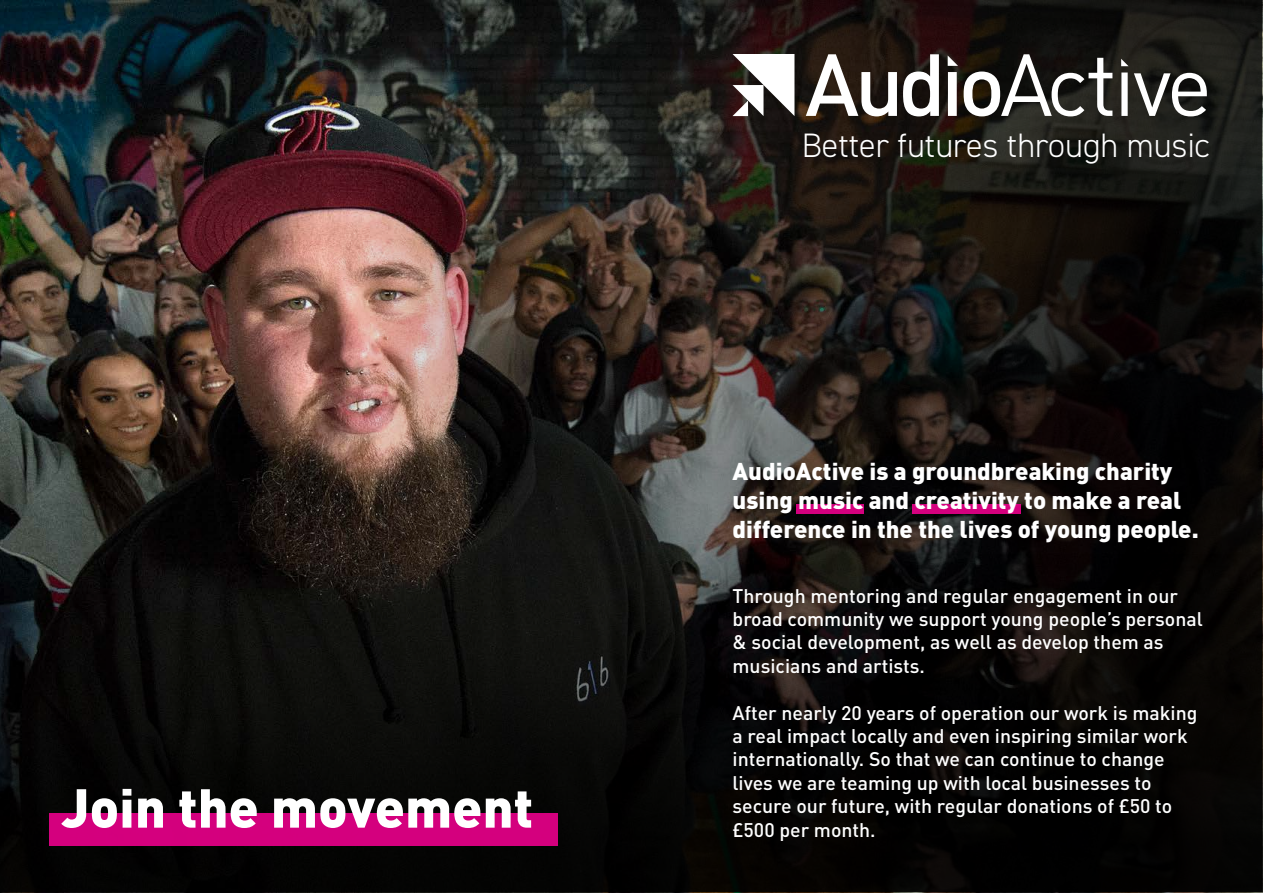
<style>
.page{position:relative;width:1263px;height:893px;background:#fff}
.page>*{position:absolute;margin:0;border:0;box-sizing:border-box;transform-origin:0 0}
.t1{font:900 54px "DIN";color:#fff}
.t2{font:300 33.9px "DIN2014";color:#fff}
.t3{font:900 24px/28.8px "DIN";color:#fff}
.t4{font:500 19.5px/23.4px "DIN";color:#fff}
</style>
<div class="page">
<img style="left:0;top:0;width:1263px;height:893px">
<img style="left:159px;top:1px;width:1103px;height:891px">
<svg style="left:0;top:514px;width:1262px;height:377px;background:#0c0b09"></svg>
<div style="left:796px;top:504px;width:68px;height:10px;background:#d4007e"></div>
<div style="left:912px;top:504px;width:108px;height:10px;background:#d4007e"></div>
<div style="left:49px;top:813px;width:508px;height:33px;background:#d4007e"></div>
<svg style="left:806px;top:54px;width:91px;height:62px"></svg>
<svg style="left:903px;top:54px;width:36px;height:62px"></svg>
<svg style="left:948px;top:55px;width:10px;height:61px"></svg>
<svg style="left:964px;top:54px;width:148px;height:62px"></svg>
<svg style="left:1121px;top:59px;width:7px;height:57px"></svg>
<svg style="left:1134px;top:73px;width:73px;height:43px"></svg>
<svg style="left:732px;top:54px;width:62px;height:62px"></svg>
<h1 class="t1" style="left:62px;top:772px;width:473px">Join the movement</h1>
<h2 class="t2" style="left:802px;top:125px;width:409px">Better futures through music</h2>
<p class="t3" style="left:732px;top:456px;width:468px">AudioActive is a groundbreaking charity using music and creativity to make a real difference in the the lives of young people.</p>
<p class="t4" style="left:732px;top:583px;width:472px">Through mentoring and regular engagement in our broad community we support young people’s personal &amp; social development, as well as develop them as musicians and artists.</p>
<p class="t4" style="left:732px;top:700px;width:466px">After nearly 20 years of operation our work is making a real impact locally and even inspiring similar work internationally. So that we can continue to change lives we are teaming up with local businesses to secure our future, with regular donations of £50 to £500 per month.</p>
</div>
